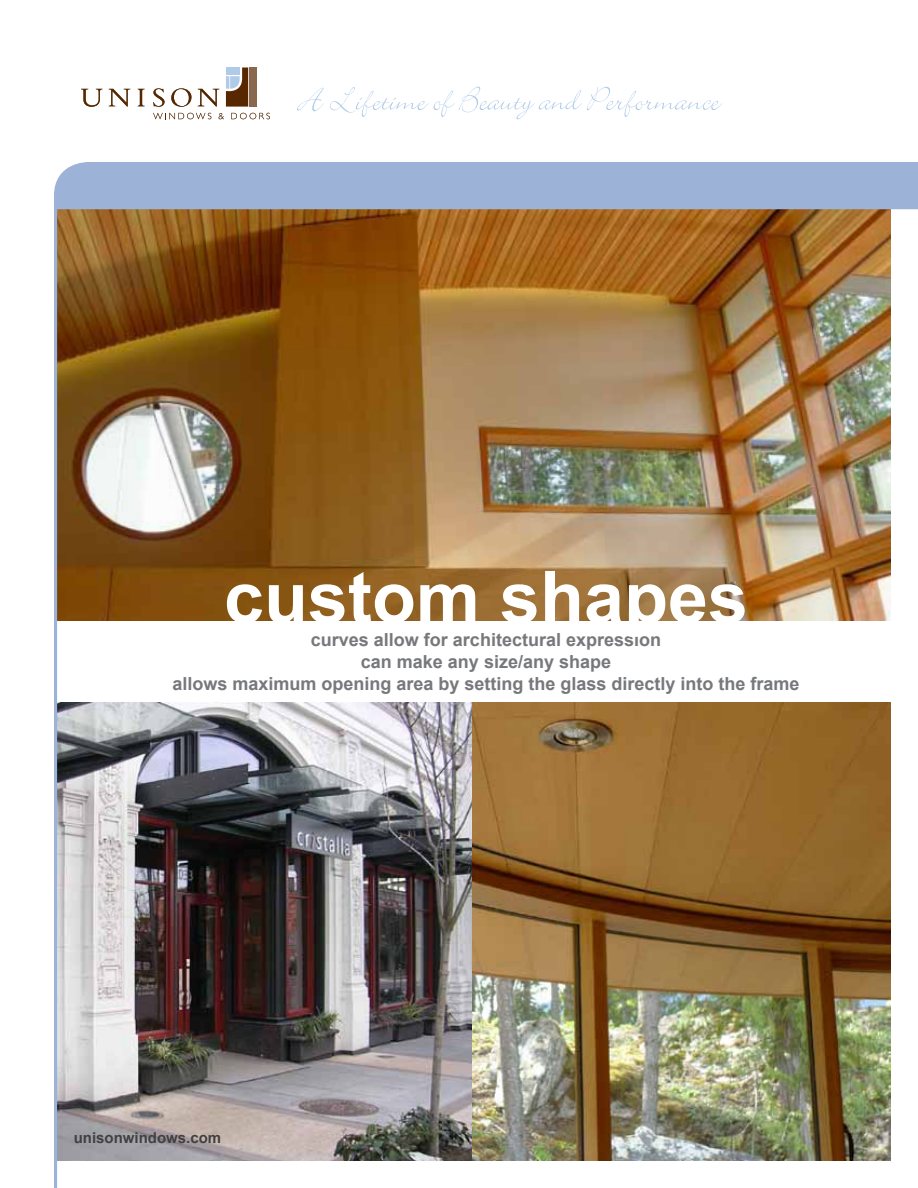
<style>
.page{position:relative;width:918px;height:1188px;background:#fff}
.page>*{position:absolute;margin:0;border:0;box-sizing:border-box;transform-origin:0 0}
.t1{font:700 72px "Arial";color:#fff}
.t2{font:700 18px/21.6px "Arial";color:#77787b;text-align:center}
.t3{font:700 15px "Arial";color:#414042}
</style>
<div class="page">
<svg style="left:297px;top:88px;width:27px;height:23px"></svg>
<svg style="left:330px;top:87px;width:392px;height:32px"></svg>
<svg style="left:226px;top:68px;width:22px;height:39px"></svg>
<div style="left:249px;top:68px;width:8px;height:39px;background:#8a684d"></div>
<svg style="left:81px;top:89px;width:21px;height:18px"></svg>
<svg style="left:109px;top:89px;width:21px;height:18px"></svg>
<svg style="left:138px;top:89px;width:7px;height:17px"></svg>
<svg style="left:153px;top:88px;width:12px;height:19px"></svg>
<svg style="left:171px;top:88px;width:20px;height:19px"></svg>
<svg style="left:198px;top:89px;width:21px;height:18px"></svg>
<svg style="left:153px;top:113px;width:58px;height:6px"></svg>
<svg style="left:219px;top:113px;width:5px;height:6px"></svg>
<svg style="left:231px;top:113px;width:39px;height:6px"></svg>
<img style="left:54px;top:162px;width:864px;height:1026px">
<h1 class="t1" style="left:224px;top:549px;width:526px">custom shapes</h1>
<p class="t2" style="left:172px;top:630px;width:629px">curves allow for architectural expression<br>can make any size/any shape<br>allows maximum opening area by setting the glass directly into the frame</p>
<p class="t3" style="left:74px;top:1128px;width:149px">unisonwindows.com</p>
</div>
